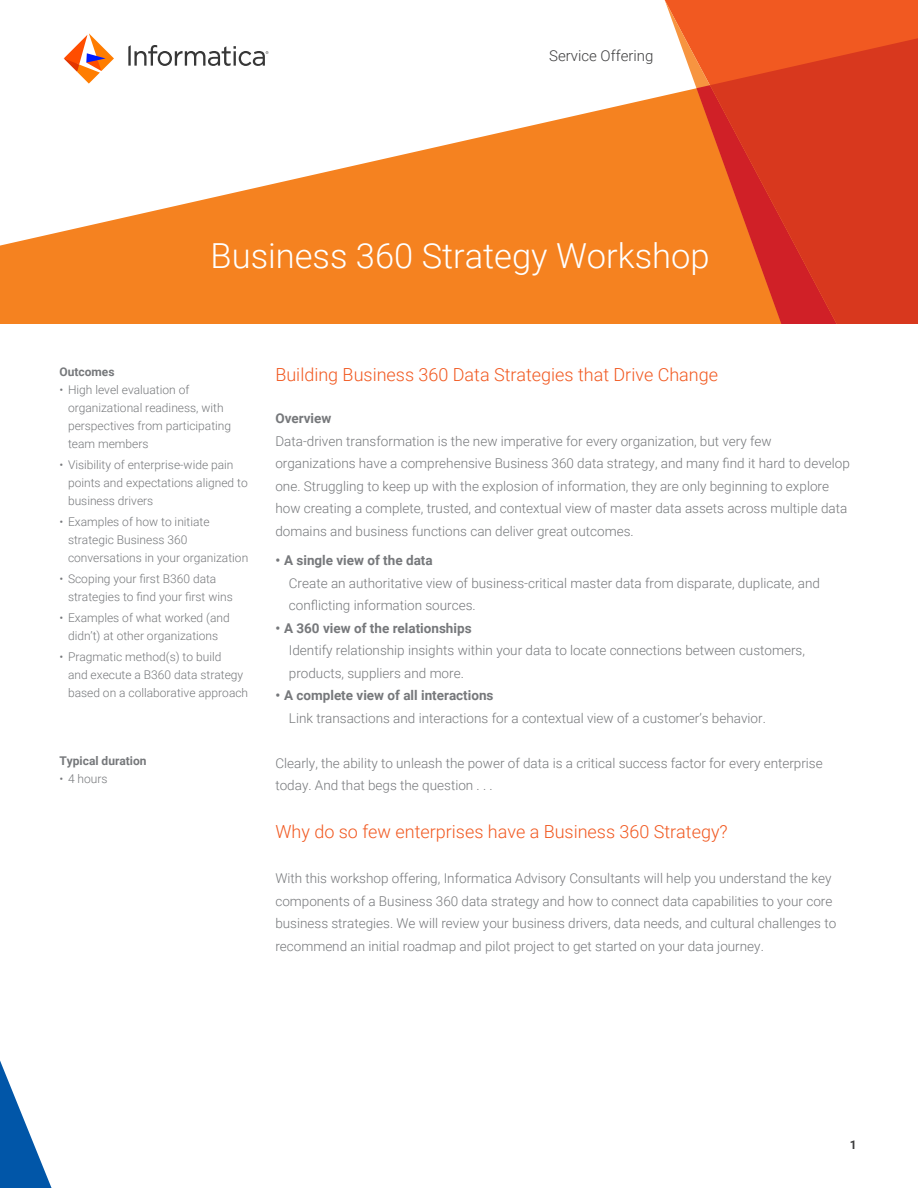
<style>
.page{position:relative;width:918px;height:1188px;background:#fff}
.page>*{position:absolute;margin:0;border:0;box-sizing:border-box;transform-origin:0 0}
._1__Document_Title{font:300 34.5px "Roboto";color:#fff}
._2__Summary_Intro_Hi{font:300 18px "Roboto";color:#f15921}
._3__Section_Head{font:300 18px "Roboto";color:#f15921}
._0__Page_Header{font:300 15px "Roboto";color:#3e3e3f}
._5__Body_Copy{font:300 13.5px/22.5px "Roboto";color:#76787b}
._6__Main_Body_Bullet{font:700 13.5px "Roboto";color:#76787b}
._4__Main_Copy_Subhea{font:700 13.5px "Roboto";color:#76787b}
._7c__Sidebar_Bullets{font:300 12px/18px "Roboto";color:#76787b}
._7a__Sidebar_Head{font:700 12px "Roboto";color:#76787b}
._0__Page_Footer_and{font:700 12px "Roboto";color:#3e3e3f}
</style>
<div class="page">
<svg style="left:0;top:51px;width:665px;height:273px;fill:#f58220"></svg>
<div style="left:837px;top:0;width:81px;height:38px;background:#f15921"></div>
<div style="left:837px;top:38px;width:81px;height:286px;background:#d8381e"></div>
<svg style="left:665px;top:0;width:172px;height:324px;background:#f17030"></svg>
<svg style="left:696px;top:85px;width:141px;height:239px;background:#de4820"></svg>
<svg style="left:0;top:1060px;width:52px;height:128px"></svg>
<svg style="left:64px;top:33px;width:50px;height:51px"></svg>
<svg style="left:128px;top:45px;width:140px;height:21px"></svg>
<p class="_0__Page_Header" style="left:549px;top:46px;width:106px">Service Offering</p>
<p class="_1__Document_Title" style="left:211px;top:231px;width:501px">Business 360 Strategy Workshop</p>
<p class="_7a__Sidebar_Head" style="left:59px;top:363px;width:57px">Outcomes</p>
<p class="_7c__Sidebar_Bullets" style="left:68px;top:380px;width:165px;text-indent:-9px">• High level evaluation of organizational readiness, with perspectives from participating team members</p>
<p class="_7c__Sidebar_Bullets" style="left:68px;top:455px;width:181px;text-indent:-9px">• Visibility of enterprise-wide pain points and expectations aligned to business drivers</p>
<p class="_7c__Sidebar_Bullets" style="left:68px;top:512px;width:182px;text-indent:-9px">• Examples of how to initiate strategic Business 360 conversations in your organization</p>
<p class="_7c__Sidebar_Bullets" style="left:68px;top:569px;width:166px;text-indent:-9px">• Scoping your first B360 data strategies to find your first wins</p>
<p class="_7c__Sidebar_Bullets" style="left:59px;top:608px;width:172px;text-align:center">• Examples of what worked (and didn’t) at other organizations</p>
<p class="_7c__Sidebar_Bullets" style="left:68px;top:647px;width:182px;text-indent:-9px">• Pragmatic method(s) to build<br>and execute a B360 data strategy based on a collaborative approach</p>
<p class="_7a__Sidebar_Head" style="left:59px;top:753px;width:89px">Typical duration</p>
<p class="_7c__Sidebar_Bullets" style="left:59px;top:770px;width:50px">• 4 hours</p>
<p class="_2__Summary_Intro_Hi" style="left:275px;top:362px;width:444px">Building Business 360 Data Strategies that Drive Change</p>
<p class="_4__Main_Copy_Subhea" style="left:275px;top:409px;width:57px">Overview</p>
<p class="_5__Body_Copy" style="left:275px;top:429px;width:576px">Data-driven transformation is the new imperative for every organization, but very few organizations have a comprehensive Business 360 data strategy, and many find it hard to develop one. Struggling to keep up with the explosion of information, they are only beginning to explore how creating a complete, trusted, and contextual view of master data assets across multiple data domains and business functions can deliver great outcomes.</p>
<p class="_6__Main_Body_Bullet" style="left:275px;top:551px;width:159px">• A single view of the data</p>
<p class="_5__Body_Copy" style="left:289px;top:571px;width:533px">Create an authoritative view of business-critical master data from disparate, duplicate, and conflicting information sources.</p>
<p class="_6__Main_Body_Bullet" style="left:275px;top:618px;width:198px">• A 360 view of the relationships</p>
<p class="_5__Body_Copy" style="left:289px;top:639px;width:518px">Identify relationship insights within your data to locate connections between customers, products, suppliers and more.</p>
<p class="_6__Main_Body_Bullet" style="left:275px;top:686px;width:220px">• A complete view of all interactions</p>
<p class="_5__Body_Copy" style="left:289px;top:706px;width:479px">Link transactions and interactions for a contextual view of a customer’s behavior.</p>
<p class="_5__Body_Copy" style="left:275px;top:751px;width:549px">Clearly, the ability to unleash the power of data is a critical success factor for every enterprise today. And that begs the question . . .</p>
<p class="_3__Section_Head" style="left:275px;top:819px;width:454px">Why do so few enterprises have a Business 360 Strategy?</p>
<p class="_5__Body_Copy" style="left:275px;top:867px;width:562px">With this workshop offering, Informatica Advisory Consultants will help you understand the key components of a Business 360 data strategy and how to connect data capabilities to your core business strategies. We will review your business drivers, data needs, and cultural challenges to recommend an initial roadmap and pilot project to get started on your data journey.</p>
<p class="_0__Page_Footer_and" style="left:850px;top:1136px;width:8px">1</p>
</div>
